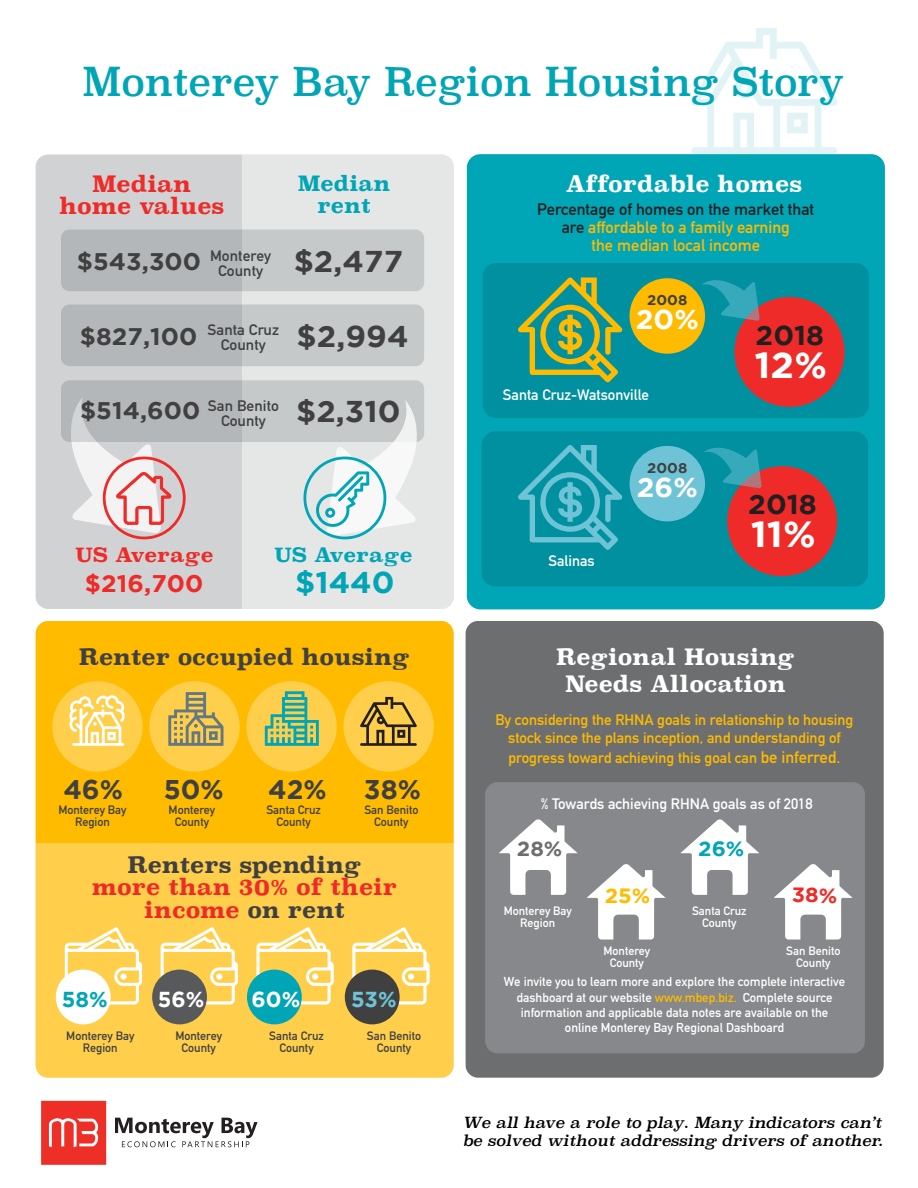
<style>
.page{position:relative;width:918px;height:1188px;background:#fff}
.page>*{position:absolute;margin:0;border:0;box-sizing:border-box;transform-origin:0 0}
.t1{font:39px "Superclarendon";color:#00a5b6;scale:.95 1}
.t2{font:700 36.45px "Gotham";color:#fff;scale:1.04 1}
.t3{font:700 30px "Gotham";color:#404041;scale:1.04 1}
.t4{font:700 30px "Gotham";color:#00a5b6;scale:1.04 1}
.t5{font:700 27.3px "Gotham";color:#231f20;scale:1.04 1}
.t6{font:700 27.3px "Gotham";color:#fff;scale:1.04 1}
.t7{font:700 27px "Gotham";color:#404041}
.t8{font:700 24px "Gotham";letter-spacing:.005em;color:#404041;scale:1.04 1}
.t9{font:700 24px "Gotham";letter-spacing:.005em;color:#ee2b28;scale:1.04 1}
.t10{font:700 22.5px/22.5px "Superclarendon";color:#ee2b28;text-align:center}
.t11{font:700 22.5px/27px "Superclarendon";color:#fff;text-align:center}
.t12{font:700 22.5px "Superclarendon";color:#404041}
.t13{font:700 21.6px "Gotham";color:#fff}
.t14{font:700 21.6px "Gotham";color:#00a5b6}
.t15{font:700 21.6px "Gotham";color:#6ec4d6}
.t16{font:700 21px/22.5px "Superclarendon";color:#00a5b6;text-align:center}
.t17{font:700 20.7px "Gotham";color:#6d6e70;scale:1.04 1}
.t18{font:700 20.7px "Gotham";color:#fb0;scale:1.04 1}
.t19{font:700 20.7px "Gotham";color:#00a5b6;scale:1.04 1}
.t20{font:700 20.7px "Gotham";color:#ee2b28;scale:1.04 1}
.t21{font:700 19.5px "Superclarendon";letter-spacing:.005em;color:#ee2b28;scale:1.04 1}
.t22{font:700 19.5px "Superclarendon";letter-spacing:.005em;color:#00a5b6;scale:1.04 1}
.t23{font:700 16.5px/18px "DIN Alternate";color:#fb0;text-align:center}
.t24{font:700 15px/18px "DIN Alternate";color:#fb0;text-align:center}
.t25{font:italic 15px/18px "Superclarendon";color:#000}
.t26{font:700 15px "DIN Alternate";color:#fff}
.t27{font:700 15px/15px "DIN Alternate";letter-spacing:.005em;color:#404041;scale:1.04 1}
.t28{font:700 14.1px "Gotham";letter-spacing:.005em;color:#404041;scale:1.04 1}
.t29{font:700 12.75px/15.3px "DIN Alternate";color:#fff;text-align:center}
.t30{font:700 12px/12px "DIN Alternate";color:#404041;text-align:center}
.t31{font:700 12px/12px "DIN Alternate";color:#fff;text-align:center}
.s1{font-size:30px}
.s2{font-family:"Gotham";font-size:24px}
.s3{color:#231f20}
.s4{color:#404041}
.s5{font-size:16.5px}
.s6{color:#fb0}
</style>
<div class="page">
<div style="left:467px;top:154px;width:418px;height:455px;background:#00a5b6;border-radius:13px"></div>
<div style="left:36px;top:154px;width:206px;height:455px;background:#d0d2d3"></div>
<div style="left:242px;top:154px;width:212px;height:455px;background:#e5e6e6"></div>
<div style="left:36px;top:621px;width:418px;height:222px;background:#fb0"></div>
<div style="left:36px;top:843px;width:418px;height:235px;background:#ffcf4c"></div>
<div style="left:466px;top:621px;width:418px;height:457px;background:#6d6e70;border-radius:12px"></div>
<svg style="left:691px;top:28px;width:146px;height:126px"></svg>
<svg style="left:41px;top:1101px;width:65px;height:64px;background:#ef4841"></svg>
<svg style="left:115px;top:1118px;width:143px;height:29px"></svg>
<div style="left:483px;top:263px;width:386px;height:155px;background:#00909f;border-radius:14px"></div>
<div style="left:52px;top:681px;width:91px;height:91px;background:#ffcf4c;border-radius:50%"></div>
<svg style="left:69px;top:695px;width:56px;height:51px"></svg>
<div style="left:149px;top:681px;width:91px;height:91px;background:#ffcf4c;border-radius:50%"></div>
<svg style="left:168px;top:692px;width:56px;height:54px"></svg>
<div style="left:343px;top:681px;width:91px;height:91px;background:#ffcf4c;border-radius:50%"></div>
<svg style="left:360px;top:697px;width:57px;height:49px"></svg>
<div style="left:246px;top:681px;width:91px;height:91px;background:#ffcf4c;border-radius:50%"></div>
<svg style="left:265px;top:691px;width:54px;height:55px"></svg>
<div style="left:61px;top:304px;width:363px;height:62px;background:linear-gradient(to right,#afb2b5,#cbcece);border-radius:8px"></div>
<div style="left:61px;top:380px;width:363px;height:62px;background:linear-gradient(to right,#afb2b5,#cbcece);border-radius:8px"></div>
<div style="left:61px;top:229px;width:363px;height:62px;background:linear-gradient(to right,#afb2b5,#cbcece);border-radius:8px"></div>
<div style="left:630px;top:279px;width:74px;height:74px;background:#fb0;border-radius:50%"></div>
<div style="left:630px;top:278px;width:75px;height:76px;border:2px solid #fb0;border-radius:50%"></div>
<svg style="left:518px;top:277px;width:105px;height:106px"></svg>
<svg style="left:71px;top:397px;width:101px;height:136px"></svg>
<div style="left:103px;top:457px;width:83px;height:82px;border:3px solid #ee2b28;border-radius:50%"></div>
<svg style="left:316px;top:400px;width:101px;height:136px"></svg>
<div style="left:303px;top:457px;width:83px;height:82px;border:3px solid #00a5b6;border-radius:50%"></div>
<svg style="left:352px;top:927px;width:78px;height:77px"></svg>
<svg style="left:256px;top:927px;width:78px;height:77px"></svg>
<svg style="left:161px;top:927px;width:77px;height:77px"></svg>
<svg style="left:65px;top:927px;width:77px;height:77px"></svg>
<div style="left:345px;top:970px;width:55px;height:54px;background:#404041;border-radius:50%"></div>
<div style="left:247px;top:970px;width:55px;height:54px;background:#00a5b6;border-radius:50%"></div>
<div style="left:152px;top:970px;width:55px;height:54px;background:#58595b;border-radius:50%"></div>
<div style="left:56px;top:970px;width:55px;height:54px;background:#fff;border-radius:50%"></div>
<div style="left:485px;top:782px;width:380px;height:271px;background:#86888b;border-radius:12px"></div>
<svg style="left:499px;top:819px;width:79px;height:76px"></svg>
<div style="left:482px;top:431px;width:386px;height:155px;background:#00909f;border-radius:14px"></div>
<div style="left:736px;top:298px;width:107px;height:107px;background:#ee2b28;border-radius:50%"></div>
<div style="left:734px;top:297px;width:111px;height:110px;border:3px solid #ee2b28;border-radius:50%"></div>
<div style="left:630px;top:447px;width:74px;height:74px;background:#6ec4d6;border-radius:50%"></div>
<div style="left:630px;top:446px;width:75px;height:75px;border:2px solid #6ec4d6;border-radius:50%"></div>
<svg style="left:518px;top:445px;width:105px;height:105px"></svg>
<div style="left:729px;top:468px;width:107px;height:107px;background:#ee2b28;border-radius:50%"></div>
<div style="left:727px;top:466px;width:110px;height:110px;border:3px solid #ee2b28;border-radius:50%"></div>
<svg style="left:703px;top:448px;width:59px;height:40px"></svg>
<svg style="left:701px;top:280px;width:59px;height:41px"></svg>
<svg style="left:587px;top:864px;width:79px;height:76px"></svg>
<svg style="left:680px;top:819px;width:79px;height:76px"></svg>
<svg style="left:774px;top:864px;width:79px;height:76px"></svg>
<h1 class="t1" style="left:82px;top:55px;width:804px">Monterey Bay Region Housing Story</h1>
<h3 class="t10" style="left:59px;top:173px;width:167px">Median home values</h3>
<h3 class="t16" style="left:298px;top:173px;width:94px">Median rent</h3>
<p class="t27" style="left:218px;top:262px;width:179px">County <sup>$2,477</sup></p>
<h3 class="t8" style="left:77px;top:248px;width:188px">$543,300 <sup>Monterey</sup></h3>
<p class="t27" style="left:208px;top:321px;width:70px">Santa Cruz</p>
<h3 class="t8" style="left:80px;top:323px;width:318px">$827,100 <sub>County</sub> <span class="s1">$2,994</span></h3>
<p class="t27" style="left:221px;top:397px;width:57px;text-indent:-141px"><span class="s2">$514,600</span> San Benito<br>County</p>
<h3 class="t3" style="left:296px;top:394px;width:102px">$2,310</h3>
<h3 class="t21" style="left:75px;top:540px;width:135px">US Average</h3>
<h3 class="t22" style="left:274px;top:540px;width:135px">US Average</h3>
<h3 class="t9" style="left:85px;top:569px;width:115px">$216,700</h3>
<h3 class="t4" style="left:295px;top:565px;width:97px">$1440</h3>
<h3 class="t11" style="left:566px;top:171px;width:238px">Affordable homes</h3>
<p class="t23" style="left:537px;top:199px;width:278px"><span class="s3">Percentage of homes on the market that are</span> affordable to a family earning<br>the median local income</p>
<p class="t28" style="left:647px;top:291px;width:40px">2008</p>
<h3 class="t6" style="left:636px;top:304px;width:62px">20%</h3>
<p class="t26" style="left:503px;top:384px;width:148px">Santa Cruz-Watsonville</p>
<p class="t28" style="left:647px;top:459px;width:40px">2008</p>
<p class="t26" style="left:548px;top:549px;width:48px">Salinas</p>
<h3 class="t6" style="left:637px;top:471px;width:60px">26%</h3>
<h3 class="t5" style="left:756px;top:320px;width:68px">2018</h3>
<h2 class="t2" style="left:754px;top:344px;width:71px">12%</h2>
<h3 class="t5" style="left:748px;top:489px;width:68px">2018</h3>
<h2 class="t2" style="left:751px;top:513px;width:64px">11%</h2>
<h3 class="t12" style="left:79px;top:640px;width:332px">Renter occupied housing</h3>
<h3 class="t11" style="left:556px;top:644px;width:240px">Regional Housing<br>Needs Allocation</h3>
<h3 class="t7" style="left:63px;top:773px;width:61px">46%</h3>
<h3 class="t7" style="left:164px;top:773px;width:61px">50%</h3>
<h3 class="t7" style="left:268px;top:773px;width:60px">42%</h3>
<h3 class="t7" style="left:364px;top:773px;width:58px">38%</h3>
<p class="t30" style="left:58px;top:803px;width:70px">Monterey Bay<br>Region</p>
<p class="t30" style="left:169px;top:803px;width:48px">Monterey<br>County</p>
<p class="t30" style="left:266px;top:803px;width:56px">Santa Cruz<br>County</p>
<p class="t30" style="left:364px;top:803px;width:56px">San Benito<br>County</p>
<h3 class="t12" style="left:128px;top:848px;width:235px">Renters spending</h3>
<h3 class="t10" style="left:92px;top:877px;width:307px">more than 30% of their income <span class="s4">on rent</span></h3>
<h3 class="t14" style="left:62px;top:987px;width:47px">58%</h3>
<h3 class="t13" style="left:158px;top:987px;width:48px">56%</h3>
<h3 class="t13" style="left:252px;top:987px;width:50px">60%</h3>
<h3 class="t15" style="left:351px;top:987px;width:47px">53%</h3>
<p class="t30" style="left:66px;top:1029px;width:70px">Monterey Bay<br>Region</p>
<p class="t30" style="left:175px;top:1029px;width:48px">Monterey<br>County</p>
<p class="t30" style="left:367px;top:1029px;width:56px">San Benito<br>County</p>
<p class="t30" style="left:269px;top:1029px;width:56px">Santa Cruz<br>County</p>
<p class="t24" style="left:495px;top:710px;width:359px">By considering the RHNA goals in relationship to housing stock since the plans inception, and understanding of</p>
<p class="t24" style="left:508px;top:748px;width:333px">progress toward achieving this goal can <span class="s5">be inferred.</span></p>
<p class="t26" style="left:541px;top:793px;width:273px">% Towards achieving RHNA goals as of 2018</p>
<h3 class="t17" style="left:517px;top:836px;width:45px">28%</h3>
<h3 class="t18" style="left:605px;top:883px;width:45px">25%</h3>
<h3 class="t19" style="left:698px;top:836px;width:46px">26%</h3>
<p class="t31" style="left:504px;top:904px;width:70px">Monterey Bay<br>Region</p>
<p class="t31" style="left:692px;top:904px;width:56px">Santa Cruz<br>County</p>
<p class="t31" style="left:604px;top:944px;width:48px">Monterey<br>County</p>
<h3 class="t20" style="left:792px;top:883px;width:45px">38%</h3>
<p class="t31" style="left:786px;top:944px;width:56px">San Benito<br>County</p>
<p class="t29" style="left:504px;top:973px;width:343px">We invite you to learn more and explore the complete interactive dashboard at our website <span class="s6">www.mbep.biz.</span> Complete source information and applicable data notes are available on the online Monterey Bay Regional Dashboard</p>
<p class="t25" style="left:463px;top:1113px;width:422px">We all have a role to play. Many indicators can’t be solved without addressing drivers of another.</p>
</div>
